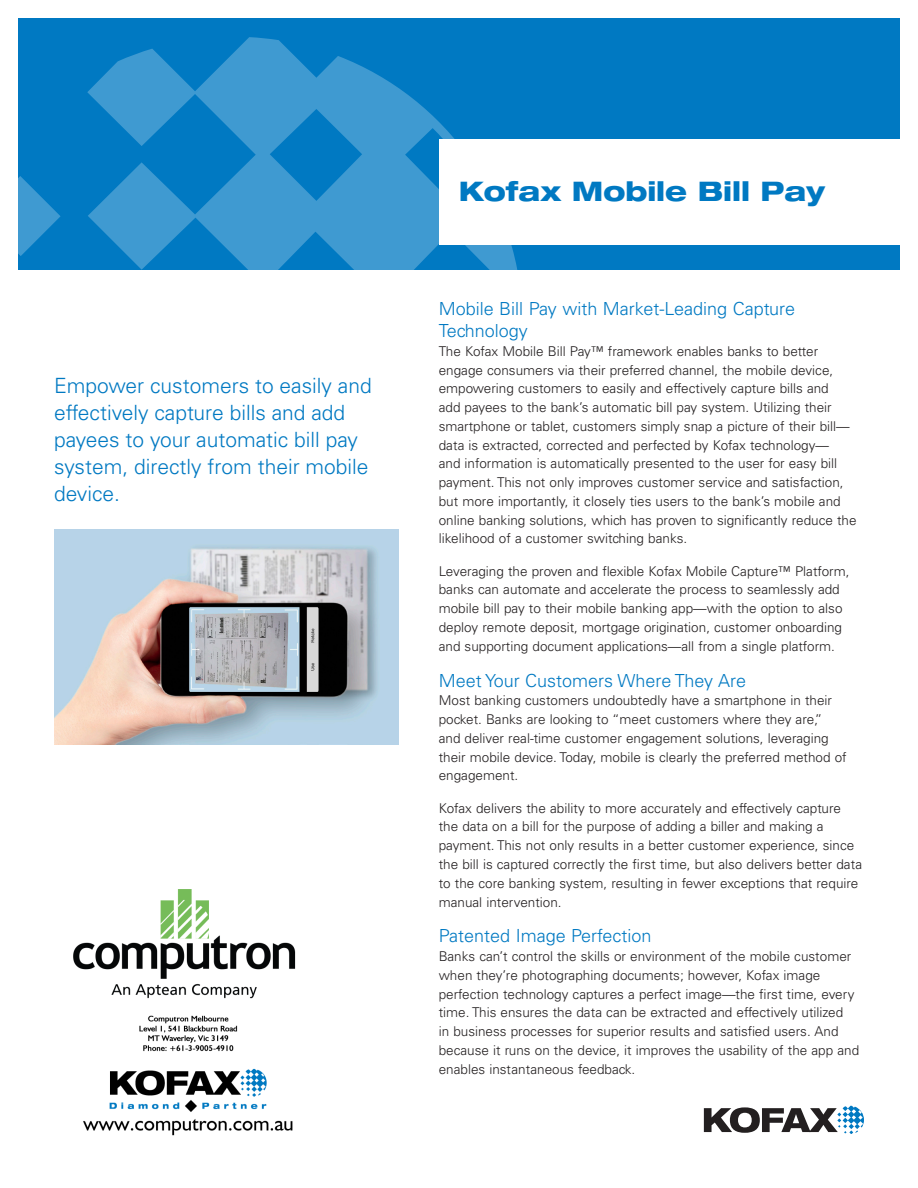
<style>
.page{position:relative;width:918px;height:1188px;background:#fff}
.page>*{position:absolute;margin:0;border:0;box-sizing:border-box;transform-origin:0 0}
.Title__reduce_fontsi{font:800 expanded 27px "Helvetica Neue LT Std";color:#0079c2}
.Quote_en{font:300 21px/27px "Univers LT Std";color:#0079c2}
.Body_en{font:300 18px/21.8px "Univers LT Std";color:#0079c2}
.Body_en-2{font:300 13.5px/18.9px "Univers LT Std";color:#231f20}
</style>
<div class="page">
<div style="left:18px;top:18px;width:882px;height:252px;background:#0079c2"></div>
<svg style="left:704px;top:1106px;width:160px;height:28px"></svg>
<div style="left:439px;top:139px;width:470px;height:106px;background:#fff"></div>
<svg style="left:18px;top:176px;width:43px;height:80px"></svg>
<svg style="left:87px;top:37px;width:431px;height:233px;fill:#3f9ad1"></svg>
<img style="left:54px;top:529px;width:344px;height:216px">
<img style="left:73px;top:889px;width:223px;height:247px">
<p class="Quote_en" style="left:54px;top:372px;width:319px">Empower customers to easily and effectively capture bills and add payees to your automatic bill pay system, directly from their mobile device.</p>
<p class="Title__reduce_fontsi" style="left:459px;top:174px;width:368px">Kofax Mobile Bill Pay</p>
<p class="Body_en" style="left:439px;top:298px;width:358px">Mobile Bill Pay with Market-Leading Capture<br>Technology</p>
<p class="Body_en-2" style="left:439px;top:342px;width:419px">The Kofax Mobile Bill Pay™ framework enables banks to better engage consumers via their preferred channel, the mobile device, empowering customers to easily and effectively capture bills and<br>add payees to the bank’s automatic bill pay system. Utilizing their smartphone or tablet, customers simply snap a picture of their bill— data is extracted, corrected and perfected by Kofax technology—<br>and information is automatically presented to the user for easy bill payment. This not only improves customer service and satisfaction, but more importantly, it closely ties users to the bank’s mobile and online banking solutions, which has proven to significantly reduce the likelihood of a customer switching banks.</p>
<p class="Body_en-2" style="left:439px;top:561px;width:412px">Leveraging the proven and flexible Kofax Mobile Capture™ Platform, banks can automate and accelerate the process to seamlessly add mobile bill pay to their mobile banking app—with the option to also deploy remote deposit, mortgage origination, customer onboarding and supporting document applications—all from a single platform.</p>
<p class="Body_en" style="left:439px;top:669px;width:309px">Meet Your Customers Where They Are</p>
<p class="Body_en-2" style="left:439px;top:691px;width:410px">Most banking customers undoubtedly have a smartphone in their pocket. Banks are looking to “meet customers where they are,” and deliver real-time customer engagement solutions, leveraging their mobile device. Today, mobile is clearly the preferred method of engagement.</p>
<p class="Body_en-2" style="left:439px;top:798px;width:425px">Kofax delivers the ability to more accurately and effectively capture the data on a bill for the purpose of adding a biller and making a payment. This not only results in a better customer experience, since the bill is captured correctly the first time, but also delivers better data to the core banking system, resulting in fewer exceptions that require manual intervention.</p>
<p class="Body_en" style="left:439px;top:925px;width:214px">Patented Image Perfection</p>
<p class="Body_en-2" style="left:439px;top:947px;width:422px">Banks can’t control the skills or environment of the mobile customer when they’re photographing documents; however, Kofax image perfection technology captures a perfect image—the first time, every time. This ensures the data can be extracted and effectively utilized<br>in business processes for superior results and satisfied users. And because it runs on the device, it improves the usability of the app and enables instantaneous feedback.</p>
</div>
